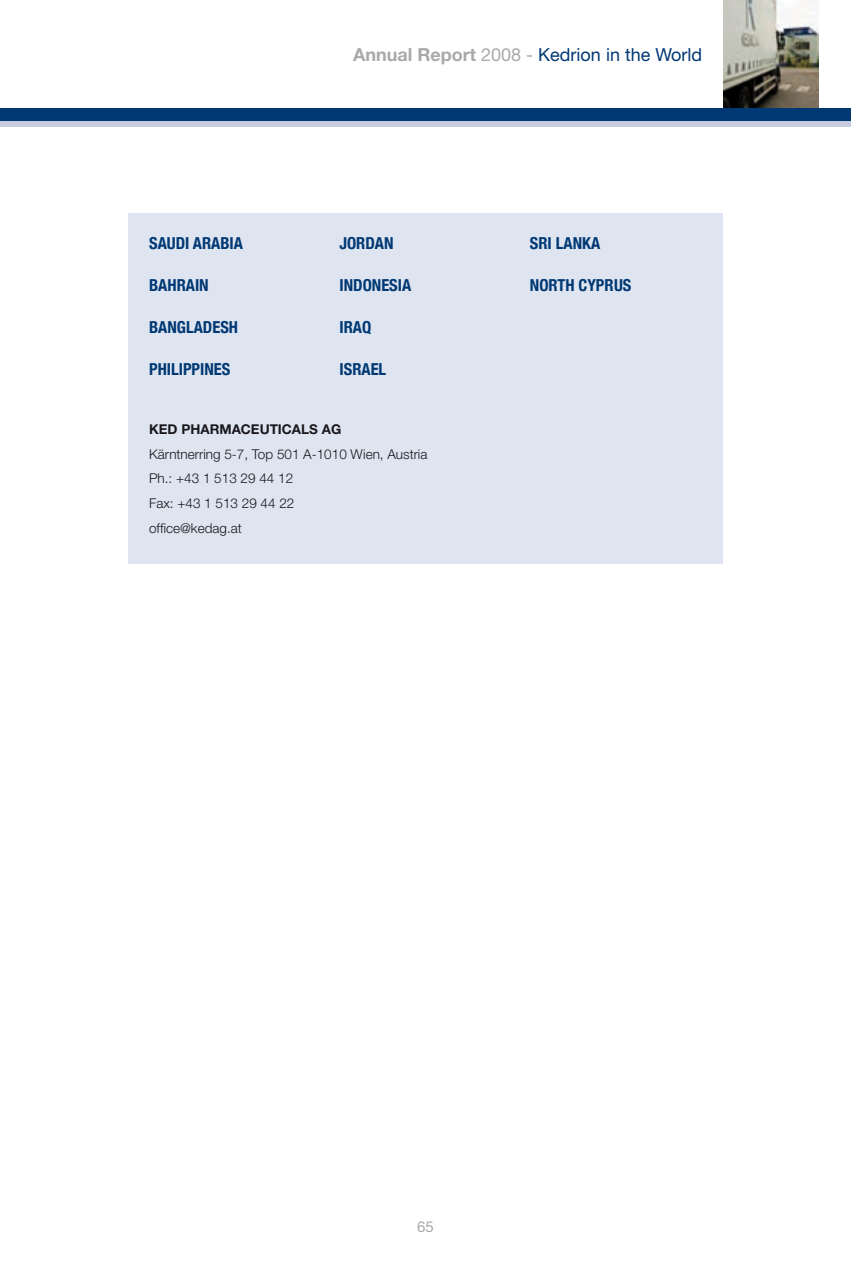
<style>
.page{position:relative;width:851px;height:1263px;background:#fff}
.page>*{position:absolute;margin:0;border:0;box-sizing:border-box;transform-origin:0 0}
.t1{font:18px "Helvetica Neue";color:#003873}
.t2{font:700 condensed 16.5px "Helvetica Neue";color:#003873}
.t3{font:15px "Helvetica Neue";color:#a7a9ab}
.t4{font:300 13.5px/24.8px "Helvetica Neue";color:#1a171c}
.t5{font:700 13.5px "Helvetica Neue";color:#1a171c}
.s1{font-weight:700;color:#a7a9ab}
.s2{color:#a7a9ab}
</style>
<div class="page">
<img style="left:723px;top:0;width:95px;height:108px">
<div style="left:0;top:120px;width:850px;height:6px;background:#c8ccdf"></div>
<div style="left:0;top:108px;width:850px;height:13px;background:#003873"></div>
<div style="left:128px;top:213px;width:594px;height:350px;background:#dee5f1"></div>
<p class="t2" style="left:149px;top:233px;width:9px">SAUDI</p>
<p class="t2" style="left:193px;top:233px;width:10px">ARABIA</p>
<p class="t2" style="left:149px;top:275px;width:61px">BAHRAIN</p>
<p class="t2" style="left:149px;top:317px;width:90px">BANGLADESH</p>
<p class="t2" style="left:149px;top:359px;width:9px">PHILIPPINES</p>
<h1 class="t1" style="left:353px;top:44px;width:350px"><span class="s1">Annual Report</span> <span class="s2">2008 -</span> Kedrion in the World</h1>
<p class="t2" style="left:339px;top:233px;width:18px">JORDAN</p>
<p class="t2" style="left:339px;top:275px;width:73px">INDONESIA</p>
<p class="t2" style="left:339px;top:317px;width:33px">IRAQ</p>
<p class="t2" style="left:339px;top:359px;width:48px">ISRAEL</p>
<p class="t2" style="left:530px;top:233px;width:72px">SRI LANKA</p>
<p class="t2" style="left:530px;top:275px;width:10px">NORTH</p>
<p class="t2" style="left:578px;top:275px;width:10px">CYPRUS</p>
<p class="t5" style="left:149px;top:421px;width:193px">KED PHARMACEUTICALS AG</p>
<p class="t4" style="left:149px;top:441px;width:280px">Kärntnerring 5-7, Top 501 A-1010 Wien, Austria<br>Ph.: +43 1 513 29 44 12<br>Fax: +43 1 513 29 44 22<br>office@kedag.at</p>
<p class="t3" style="left:417px;top:1218px;width:18px">65</p>
</div>
